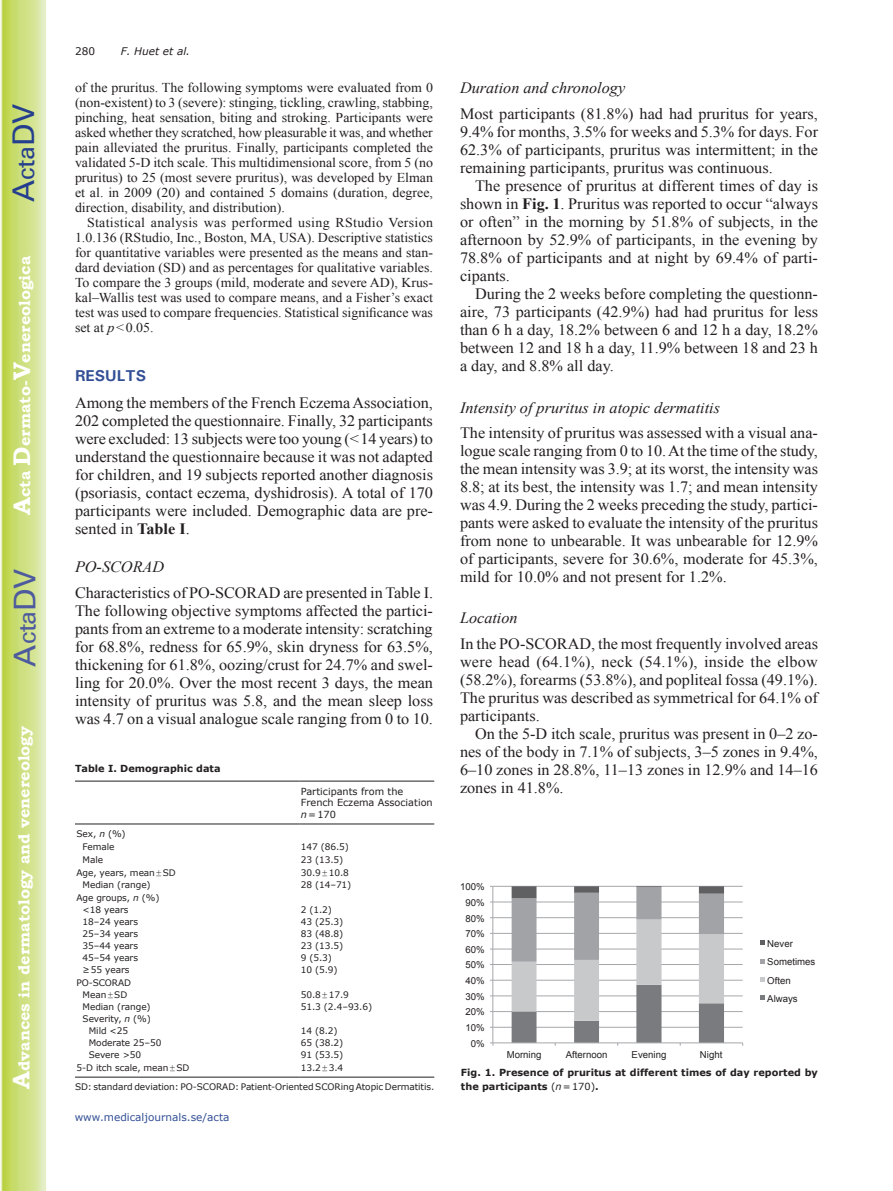
<style>
.page{position:relative;width:893px;height:1191px;background:#fff}
.page>*{position:absolute;margin:0;border:0;box-sizing:border-box;transform-origin:0 0}
.t1{font:30px "Univers";color:#4d5a9e}
.t2{font:30px "Univers";color:#253f8e}
.t3{font:15.75px/18px "Times New Roman";color:#231f20;text-align:justify}
.t4{font:italic 15.75px "Times New Roman";color:#231f20}
.t5{font:700 15.75px "Bookman Old Style";color:#fff}
.t6{font:700 15.75px "Univers";color:#324f95}
.t7{font:13.5px/15px "Times New Roman";color:#231f20;text-align:justify}
.t8{font:10.5px "Verdana";color:#324f95}
.t9{font:italic 10.5px "Verdana";color:#231f20}
.t10{font:10.5px "Verdana";color:#231f20}
.t11{font:700 9.75px/13.5px "Verdana";color:#231f20}
.t12{font:9.75px/11.7px "Verdana";color:#231f20}
.t13{font:9.6px/18.3px "Arial";color:#231f20}
.t14{font:9px/12px "Verdana";letter-spacing:-.01em;color:#231f20}
.s1{font-size:24px}
.s2{font-style:italic}
.s3{font-weight:700}
.s4{font-family:"Perpetua"}
.s5{font-weight:400}
.s6{font-weight:400;font-style:italic}
</style>
<div class="page">
<svg style="left:1px;top:0;width:45px;height:1191px;background:#cfe084"></svg>
<hr style="left:75px;top:780px;width:224px;height:1px;background:#231f20">
<hr style="left:299px;top:780px;width:135px;height:1px;background:#231f20">
<hr style="left:75px;top:823px;width:224px;height:1px;background:#231f20">
<hr style="left:299px;top:823px;width:135px;height:1px;background:#231f20">
<hr style="left:299px;top:1076px;width:135px;height:1px;background:#231f20">
<hr style="left:75px;top:1076px;width:224px;height:1px;background:#231f20">
<hr style="left:493px;top:1026px;width:250px;height:1px;background:#a6a7ab">
<hr style="left:493px;top:1011px;width:250px;height:1px;background:#a6a7ab">
<hr style="left:493px;top:995px;width:250px;height:1px;background:#a6a7ab">
<hr style="left:493px;top:979px;width:250px;height:1px;background:#a6a7ab">
<hr style="left:493px;top:964px;width:250px;height:1px;background:#a6a7ab">
<hr style="left:493px;top:948px;width:250px;height:1px;background:#a6a7ab">
<hr style="left:493px;top:933px;width:250px;height:1px;background:#a6a7ab">
<hr style="left:493px;top:917px;width:250px;height:1px;background:#a6a7ab">
<hr style="left:493px;top:901px;width:250px;height:1px;background:#a6a7ab">
<hr style="left:493px;top:886px;width:250px;height:1px;background:#a6a7ab">
<hr style="left:492px;top:886px;width:1px;height:157px;background:#a6a7ab">
<hr style="left:493px;top:1042px;width:250px;height:1px;background:#a6a7ab">
<svg style="left:512px;top:886px;width:212px;height:159px"></svg>
<svg style="left:760px;top:940px;width:5px;height:5px"></svg>
<svg style="left:760px;top:959px;width:5px;height:4px"></svg>
<svg style="left:760px;top:977px;width:5px;height:5px"></svg>
<svg style="left:760px;top:995px;width:5px;height:5px"></svg>
<h1 class="t2" style="left:6px;top:202px;width:100px;rotate:-90deg">A<span class="s1">cta</span>DV</h1>
<p class="t5" style="left:15px;top:515px;width:260px;rotate:-90deg"><span class="s1">A</span>cta <span class="s1">D</span>ermato-<span class="s1">V</span>enereologica</p>
<h1 class="t1" style="left:7px;top:666px;width:100px;rotate:-90deg">A<span class="s1">cta</span>DV</h1>
<p class="t5" style="left:15px;top:1088px;width:364px;rotate:-90deg"><span class="s1">A</span>dvances in dermatology and venereology</p>
<p class="t10" style="left:75px;top:44px;width:22px">280</p>
<p class="t9" style="left:121px;top:44px;width:71px">F. Huet et al.</p>
<p class="t7" style="left:75px;top:80px;width:360px">of the pruritus. The following symptoms were evaluated from 0 (non-existent) to 3 (severe): stinging, tickling, crawling, stabbing, pinching, heat sensation, biting and stroking. Participants were asked whether they scratched, how pleasurable it was, and whether pain alleviated the pruritus. Finally, participants completed the validated 5-D itch scale. This multidimensional score, from 5 (no pruritus) to 25 (most severe pruritus), was developed by Elman et al. in 2009 (20) and contained 5 domains (duration, degree, direction, disability, and distribution).</p>
<p class="t7" style="left:75px;top:215px;width:360px;text-indent:12px">Statistical analysis was performed using RStudio Version 1.0.136 (RStudio, Inc., Boston, MA, USA). Descriptive statistics for quantitative variables were presented as the means and stan&shy;dard deviation (SD) and as percentages for qualitative variables.<br>To compare the 3 groups (mild, moderate and severe AD), Krus&shy;kal–Wallis test was used to compare means, and a Fisher’s exact test was used to compare frequencies. Statistical significance was set at <span class="s2">p</span>&lt;0.05.</p>
<p class="t6" style="left:75px;top:365px;width:73px">RESULTS</p>
<p class="t3" style="left:75px;top:393px;width:360px">Among the members of the French Eczema Association, 202 completed the questionnaire. Finally, 32 participants were excluded: 13 subjects were too young (&lt;14 years) to understand the questionnaire because it was not adapted for children, and 19 subjects reported another diagnosis (psoriasis, contact eczema, dyshidrosis). A total of 170 participants were included. Demographic data are pre&shy;sented in <span class="s3">Table I</span>.</p>
<p class="t4" style="left:75px;top:556px;width:91px">PO-SCORAD</p>
<p class="t3" style="left:75px;top:583px;width:360px">Characteristics of PO-SCORAD are presented in Table I.<br>The following objective symptoms affected the partici&shy;pants from an extreme to a moderate intensity: scratching for 68.8%, redness for 65.9%, skin dryness for 63.5%, thickening for 61.8%, oozing/crust for 24.7% and swel&shy;ling for 20.0%. Over the most recent 3 days, the mean intensity of pruritus was 5.8, and the mean sleep loss was 4.7 on a visual analogue scale ranging from 0 to 10.</p>
<p class="t11" style="left:75px;top:761px;width:147px">Table I. Demographic data</p>
<p class="t14" style="left:76px;top:827px;width:51px;line-height:12.9px;text-align:center">Sex, <span class="s2">n</span> (%)<br>Female</p>
<p class="t12" style="left:301px;top:785px;width:134px">Participants from the<br>French Eczema Association <span class="s2">n</span>=170</p>
<p class="t14" style="left:301px;top:840px;width:50px">147 (86.5)</p>
<p class="t14" style="left:83px;top:853px;width:22px">Male</p>
<p class="t14" style="left:301px;top:853px;width:44px">23 (13.5)</p>
<p class="t14" style="left:76px;top:866px;width:101px">Age, years, mean<span class="s4">±</span>SD</p>
<p class="t14" style="left:301px;top:866px;width:50px">30.9<span class="s4">±</span>10.8</p>
<p class="t14" style="left:83px;top:879px;width:70px">Median (range)</p>
<p class="t14" style="left:301px;top:879px;width:52px">28 (14–71)</p>
<p class="t14" style="left:83px;top:892px;width:78px;text-indent:-6px">Age groups, <span class="s2">n</span> (%) &lt;18 years<br>18–24 years<br>25–34 years<br>35–44 years<br>45–54 years ≥55 years</p>
<p class="t14" style="left:301px;top:904px;width:44px">2 (1.2)<br>43 (25.3)<br>83 (48.8)<br>23 (13.5)<br>9 (5.3)<br>10 (5.9)</p>
<p class="t14" style="left:76px;top:976px;width:56px">PO-SCORAD</p>
<p class="t14" style="left:83px;top:988px;width:46px">Mean<span class="s4">±</span>SD</p>
<p class="t14" style="left:83px;top:1000px;width:70px">Median (range)</p>
<p class="t14" style="left:83px;top:1012px;width:70px">Severity, <span class="s2">n</span> (%)</p>
<p class="t14" style="left:89px;top:1024px;width:41px">Mild &lt;25</p>
<p class="t14" style="left:89px;top:1036px;width:74px">Moderate 25–50</p>
<p class="t14" style="left:89px;top:1048px;width:54px">Severe &gt;50</p>
<p class="t14" style="left:301px;top:988px;width:73px">50.8<span class="s4">±</span>17.9<br>51.3 (2.4–93.6)</p>
<p class="t14" style="left:301px;top:1024px;width:44px">14 (8.2)<br>65 (38.2)<br>91 (53.5)</p>
<p class="t14" style="left:76px;top:1061px;width:114px">5-D itch scale, mean<span class="s4">±</span>SD</p>
<p class="t14" style="left:75px;top:1058px;width:361px;line-height:18.9px;text-indent:226px">13.2<span class="s4">±</span>3.4<br>SD: standard deviation: PO-SCORAD: Patient-Oriented SCORing Atopic Dermatitis.</p>
<p class="t8" style="left:75px;top:1109px;width:156px">www.medicaljournals.se/acta</p>
<p class="t4" style="left:460px;top:77px;width:167px">Duration and chronology</p>
<p class="t3" style="left:460px;top:104px;width:360px">Most participants (81.8%) had had pruritus for years, 9.4% for months, 3.5% for weeks and 5.3% for days. For 62.3% of participants, pruritus was intermittent; in the remaining participants, pruritus was continuous.</p>
<p class="t3" style="left:460px;top:176px;width:360px;text-indent:15px">The presence of pruritus at different times of day is shown in <span class="s3">Fig. 1</span>. Pruritus was reported to occur “always or often” in the morning by 51.8% of subjects, in the afternoon by 52.9% of participants, in the evening by 78.8% of participants and at night by 69.4% of parti&shy;cipants.</p>
<p class="t3" style="left:460px;top:284px;width:359px;text-indent:15px">During the 2 weeks before completing the questionn&shy;aire, 73 participants (42.9%) had had pruritus for less than 6 h a day, 18.2% between 6 and 12 h a day, 18.2% between 12 and 18 h a day, 11.9% between 18 and 23 h a day, and 8.8% all day.</p>
<p class="t4" style="left:460px;top:396px;width:262px">Intensity of pruritus in atopic dermatitis</p>
<p class="t3" style="left:460px;top:423px;width:360px">The intensity of pruritus was assessed with a visual ana&shy;logue scale ranging from 0 to 10. At the time of the study, the mean intensity was 3.9; at its worst, the intensity was 8.8; at its best, the intensity was 1.7; and mean intensity was 4.9. During the 2 weeks preceding the study, partici&shy;pants were asked to evaluate the intensity of the pruritus from none to unbearable. It was unbearable for 12.9% of participants, severe for 30.6%, moderate for 45.3%, mild for 10.0% and not present for 1.2%.</p>
<p class="t4" style="left:460px;top:607px;width:59px">Location</p>
<p class="t3" style="left:460px;top:634px;width:360px">In the PO-SCORAD, the most frequently involved areas were head (64.1%), neck (54.1%), inside the elbow (58.2%), forearms (53.8%), and popliteal fossa (49.1%).<br>The pruritus was described as symmetrical for 64.1% of participants.</p>
<p class="t3" style="left:460px;top:724px;width:359px;text-indent:15px">On the 5-D itch scale, pruritus was present in 0–2 zo&shy;nes of the body in 7.1% of subjects, 3–5 zones in 9.4%, 6–10 zones in 28.8%, 11–13 zones in 12.9% and 14–16 zones in 41.8%.</p>
<p class="t13" style="left:460px;top:877px;width:26px">100%</p>
<p class="t13" style="left:465px;top:893px;width:21px">90%</p>
<p class="t13" style="left:465px;top:909px;width:21px">80%</p>
<p class="t13" style="left:465px;top:924px;width:21px">70%</p>
<p class="t13" style="left:465px;top:940px;width:21px">60%</p>
<p class="t13" style="left:465px;top:956px;width:21px">50%</p>
<p class="t13" style="left:465px;top:971px;width:21px">40%</p>
<p class="t13" style="left:465px;top:987px;width:21px">30%</p>
<p class="t13" style="left:465px;top:1003px;width:21px">20%</p>
<p class="t13" style="left:465px;top:1018px;width:21px">10%</p>
<p class="t13" style="left:471px;top:1034px;width:15px">0%</p>
<p class="t13" style="left:507px;top:1045px;width:36px">Morning</p>
<p class="t13" style="left:566px;top:1045px;width:43px">Afternoon</p>
<p class="t13" style="left:632px;top:1045px;width:36px">Evening</p>
<p class="t13" style="left:700px;top:1045px;width:24px">Night</p>
<p class="t13" style="left:767px;top:934px;width:50px">Never<br>Sometimes<br>Often<br>Always</p>
<p class="t11" style="left:461px;top:1065px;width:359px">Fig. 1. Presence of pruritus at different times of day reported by the participants <span class="s5">(</span><span class="s6">n</span><span class="s5">=170)</span>.</p>
</div>
